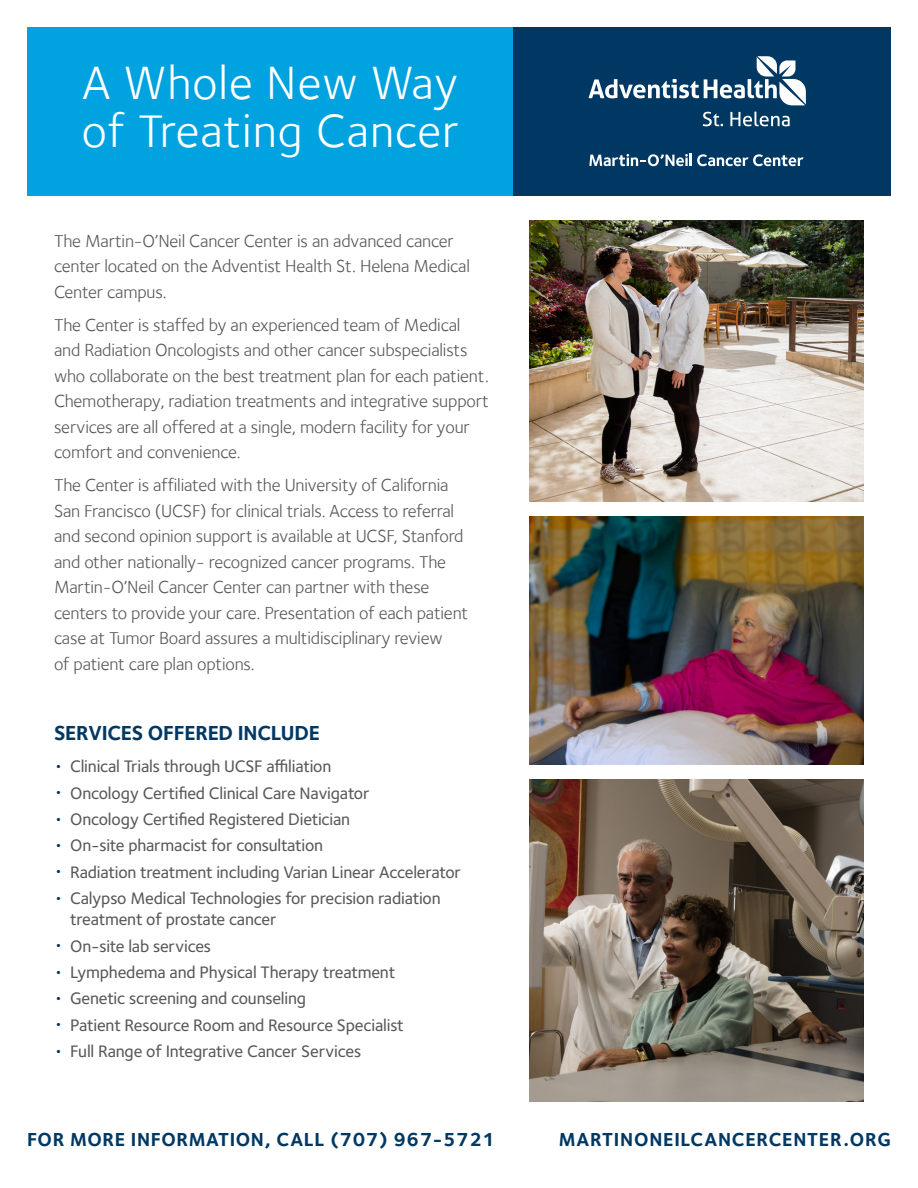
<style>
.page{position:relative;width:918px;height:1188px;background:#fff}
.page>*{position:absolute;margin:0;border:0;box-sizing:border-box;transform-origin:0 0}
.t1{font:48px/48px "Foundry Sterling";letter-spacing:.02em;color:#fff}
.t2{font:700 21px "Foundry Sterling";letter-spacing:-.01em;color:#003864}
.t3{font:700 19.5px "Foundry Sterling";letter-spacing:.03em;color:#003864}
.t4{font:18px/25.5px "Foundry Sterling";letter-spacing:-.01em;color:#57585a}
.t5{font:500 17.25px/21px "Foundry Sterling";letter-spacing:-.01em;color:#57585a}
.s1{color:#003864}
</style>
<div class="page">
<img style="left:529px;top:780px;width:335px;height:322px">
<img style="left:529px;top:516px;width:335px;height:249px">
<img style="left:529px;top:220px;width:335px;height:281px">
<div style="left:27px;top:27px;width:487px;height:168px;background:#00a2df"></div>
<div style="left:513px;top:27px;width:378px;height:168px;background:#003864"></div>
<svg style="left:589px;top:56px;width:217px;height:49px"></svg>
<svg style="left:703px;top:112px;width:20px;height:14px"></svg>
<svg style="left:730px;top:112px;width:60px;height:14px"></svg>
<svg style="left:589px;top:154px;width:214px;height:12px"></svg>
<p class="t1" style="left:82px;top:59px;width:379px">A Whole New Way of Treating Cancer</p>
<p class="t4" style="left:54px;top:228px;width:417px">The Martin-O’Neil Cancer Center is an advanced cancer center located on the Adventist Health St. Helena Medical<br>Center campus.</p>
<p class="t4" style="left:54px;top:312px;width:436px">The Center is staffed by an experienced team of Medical and Radiation Oncologists and other cancer subspecialists who collaborate on the best treatment plan for each patient.<br>Chemotherapy, radiation treatments and integrative support services are all offered at a single, modern facility for your comfort and convenience.</p>
<p class="t4" style="left:54px;top:472px;width:416px">The Center is affiliated with the University of California San Francisco (UCSF) for clinical trials. Access to referral and second opinion support is available at UCSF, Stanford and other nationally- recognized cancer programs. The Martin-O’Neil Cancer Center can partner with these centers to provide your care. Presentation of each patient case at Tumor Board assures a multidisciplinary review<br>of patient care plan options.</p>
<p class="t2" style="left:54px;top:721px;width:267px">SERVICES OFFERED INCLUDE</p>
<p class="t5" style="left:54px;top:756px;width:279px"><span class="s1">•</span> Clinical Trials through UCSF affiliation</p>
<p class="t5" style="left:54px;top:783px;width:317px"><span class="s1">•</span> Oncology Certified Clinical Care Navigator</p>
<p class="t5" style="left:54px;top:809px;width:298px"><span class="s1">•</span> Oncology Certified Registered Dietician</p>
<p class="t5" style="left:54px;top:835px;width:271px"><span class="s1">•</span> On-site pharmacist for consultation</p>
<p class="t5" style="left:54px;top:862px;width:409px"><span class="s1">•</span> Radiation treatment including Varian Linear Accelerator</p>
<p class="t5" style="left:70px;top:888px;width:372px;text-indent:-16px"><span class="s1">•</span> Calypso Medical Technologies for precision radiation treatment of prostate cancer</p>
<p class="t5" style="left:54px;top:936px;width:159px"><span class="s1">•</span> On-site lab services</p>
<p class="t5" style="left:54px;top:962px;width:343px"><span class="s1">•</span> Lymphedema and Physical Therapy treatment</p>
<p class="t5" style="left:54px;top:988px;width:254px"><span class="s1">•</span> Genetic screening and counseling</p>
<p class="t5" style="left:54px;top:1015px;width:351px"><span class="s1">•</span> Patient Resource Room and Resource Specialist</p>
<p class="t5" style="left:54px;top:1041px;width:309px"><span class="s1">•</span> Full Range of Integrative Cancer Services</p>
<p class="t3" style="left:27px;top:1128px;width:470px">FOR MORE INFORMATION, CALL (707) 967-5721</p>
<p class="t3" style="left:559px;top:1128px;width:334px">MARTINONEILCANCERCENTER.ORG</p>
</div>
